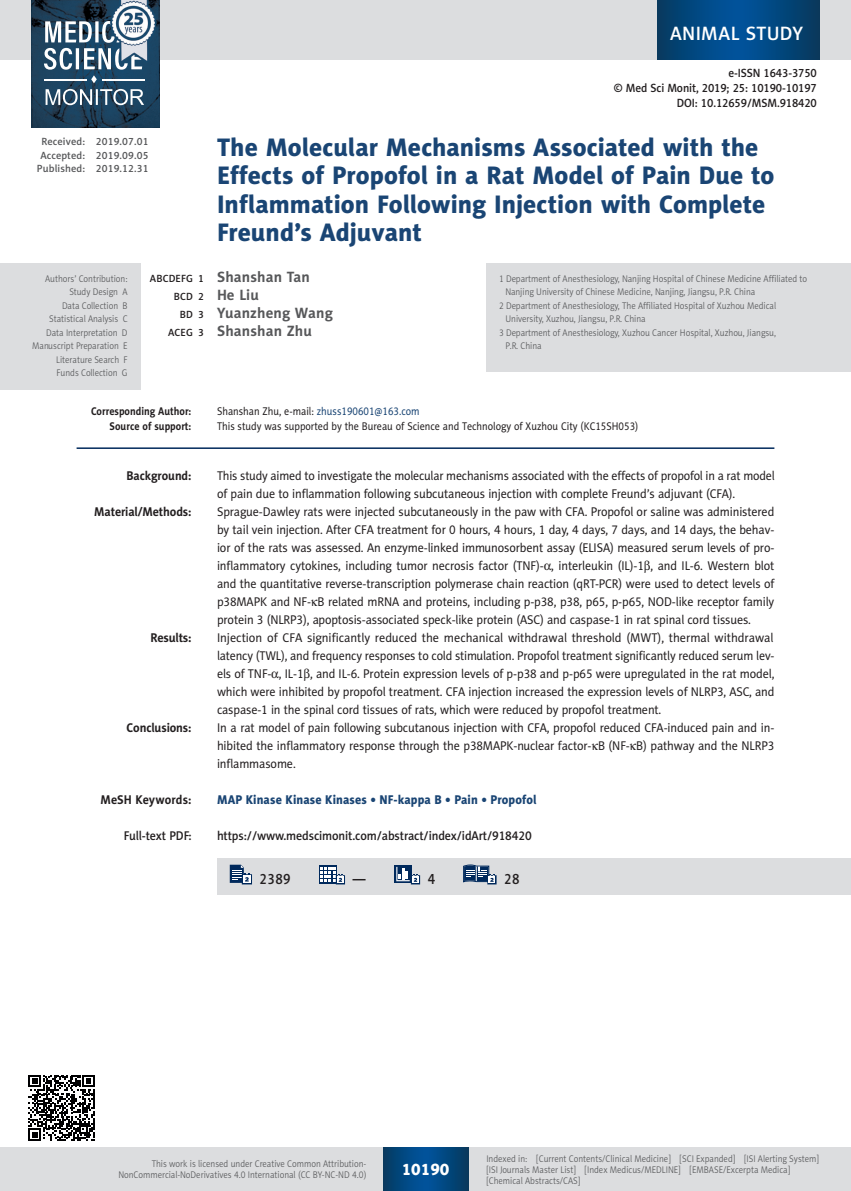
<style>
.page{position:relative;width:851px;height:1191px;background:#fff}
.page>*{position:absolute;margin:0;border:0;box-sizing:border-box;transform-origin:0 0}
.MSM_Tytul{font:25.5px/28.5px "Naomi Sans EFN Heavy";color:#1a4574}
.t1{font:19.5px "Naomi Sans EFN Medium";letter-spacing:.015em;color:#fff}
.t2{font:16.5px "Naomi Sans EFN Heavy";color:#fff}
.MSM_Autorzy{font:700 15px "Naomi Sans EFN";letter-spacing:.01em;color:#57585a}
.MSM_dane{font:15px "Naomi Sans EFN Medium";letter-spacing:.03em;color:#231f20;scale:.9 1}
.MSM_Summary_body{font:12.75px/18px "Naomi Sans EFN";letter-spacing:-.01em;color:#231f20;text-align:justify;scale:.95 1}
.MSM_Summary_body-2{font:12.75px/18px "Naomi Sans EFN";letter-spacing:-.01em;color:#231f20;text-align:justify}
.MSM_Summary_body-3{font:12.75px/18px "Naomi Sans EFN";letter-spacing:-.01em;color:#231f20;scale:.94 1}
.MSM_full_text_pdf{font:12.75px "Naomi Sans EFN Medium";letter-spacing:-.01em;color:#231f20;scale:.95 1}
.MSM_keywords{font:12.75px "Naomi Sans EFN Heavy";letter-spacing:.01em;color:#1a4574;scale:.95 1}
.MSM_Summary_body-4{font:700 12.75px "Naomi Sans EFN";letter-spacing:-.01em;color:#231f20;scale:.95 1}
.MSM_keywords-2{font:700 12.75px "Naomi Sans EFN";letter-spacing:.005em;color:#231f20;scale:.95 1}
.MSM_Summary_body-5{font:700 12.75px "Naomi Sans EFN";letter-spacing:-.01em;color:#231f20;scale:.94 1}
.MSM_Summary_body-6{font:700 12.75px "Naomi Sans EFN";letter-spacing:-.01em;color:#231f20}
.MSM_full_text_pdf-2{font:12px "Naomi Sans EFN Medium";letter-spacing:-.01em;color:#231f20;scale:.95 1}
.MSM_Support{font:11.25px "Naomi Sans EFN";color:#231f20;scale:.9 1}
.MSM_Adres{font:11.25px "Naomi Sans EFN";color:#231f20;scale:.9 1}
.MSM_Adres-2{font:700 11.25px "Naomi Sans EFN";color:#231f20;scale:.9 1}
.MSM_Support-2{font:700 11.25px "Naomi Sans EFN";color:#231f20;scale:.9 1}
.t3{font:10.5px "Naomi Sans EFN Medium";letter-spacing:.01em;color:#57585a}
.MSM_Afiliacja{font:9.75px/13.5px "Naomi Sans EFN Light";color:#57585a;scale:.9 1}
.MSM_pagina_sygnatura{font:9.75px/11.2px "Naomi Sans EFN Light";color:#57585a;text-align:right;scale:.9 1}
.s1{font-family:"Naomi Sans EFN Medium";font-weight:400;font-size:10.5px;color:#231f20}
.s2{color:#1a4574}
.s3{font-family:"Standard Sym L"}
</style>
<div class="page">
<div style="left:217px;top:858px;width:633px;height:36px;background:#dcdddf"></div>
<svg style="left:230px;top:864px;width:22px;height:20px"></svg>
<div style="left:319px;top:865px;width:17px;height:18px;background:#00295c"></div>
<svg style="left:320px;top:866px;width:25px;height:18px"></svg>
<div style="left:394px;top:865px;width:18px;height:18px;background:#00295c"></div>
<svg style="left:396px;top:867px;width:24px;height:17px"></svg>
<svg style="left:463px;top:864px;width:33px;height:20px"></svg>
<hr style="left:77px;top:447px;width:697px;height:2px;background:#00295c">
<div style="left:0;top:264px;width:140px;height:126px;background:#dcdddf"></div>
<div style="left:486px;top:264px;width:364px;height:108px;background:#dcdddf"></div>
<svg style="left:28px;top:1075px;width:67px;height:66px"></svg>
<hr style="left:850px;top:0;width:1px;height:60px;background:#dcdddf">
<div style="left:0;top:1148px;width:850px;height:43px;background:#dcdddf"></div>
<svg style="left:383px;top:1147px;width:85px;height:43px;background:#02477e"></svg>
<div style="left:0;top:0;width:850px;height:60px;background:#dcdddf"></div>
<img style="left:32px;top:0;width:127px;height:128px">
<img style="left:44px;top:21px;width:100px;height:49px">
<img style="left:45px;top:79px;width:41px;height:1px">
<img style="left:103px;top:79px;width:41px;height:1px">
<svg style="left:91px;top:75px;width:6px;height:8px"></svg>
<img style="left:46px;top:89px;width:98px;height:16px">
<svg style="left:657px;top:0;width:162px;height:60px;background:#02477e"></svg>
<h2 class="t1" style="left:670px;top:22px;width:134px">ANIMAL STUDY</h2>
<p class="MSM_full_text_pdf-2" style="left:728px;top:66px;width:95px">e-ISSN 1643-3750</p>
<p class="MSM_full_text_pdf-2" style="left:614px;top:81px;width:215px">© Med Sci Monit, 2019; 25: 10190-10197</p>
<p class="MSM_full_text_pdf-2" style="left:676px;top:96px;width:149px">DOI: 10.12659/MSM.918420</p>
<p class="MSM_Tytul" style="left:217px;top:132px;width:558px">The Molecular Mechanisms Associated with the Effects of Propofol in a Rat Model of Pain Due to Inflammation Following Injection with Complete Freund’s Adjuvant</p>
<p class="MSM_Autorzy" style="left:150px;top:268px;width:161px"><span class="s1">ABCDEFG 1</span> Shanshan Tan</p>
<p class="MSM_Autorzy" style="left:174px;top:286px;width:87px"><span class="s1">BCD 2</span> He Liu</p>
<p class="MSM_Autorzy" style="left:180px;top:304px;width:155px"><span class="s1">BD 3</span> Yuanzheng Wang</p>
<p class="MSM_Autorzy" style="left:168px;top:322px;width:145px"><span class="s1">ACEG 3</span> Shanshan Zhu</p>
<p class="t3" style="left:41px;top:136px;width:109px">Received: 2019.07.01</p>
<p class="t3" style="left:40px;top:149px;width:110px">Accepted: 2019.09.05</p>
<p class="t3" style="left:37px;top:163px;width:113px">Published: 2019.12.31</p>
<p class="MSM_Afiliacja" style="left:45px;top:272px;width:93px">Authors’ Contribution:</p>
<p class="MSM_Afiliacja" style="left:69px;top:285px;width:66px">Study Design A</p>
<p class="MSM_Afiliacja" style="left:62px;top:299px;width:74px">Data Collection B</p>
<p class="MSM_Afiliacja" style="left:49px;top:312px;width:89px">Statistical Analysis C</p>
<p class="MSM_Afiliacja" style="left:46px;top:326px;width:92px">Data Interpretation D</p>
<p class="MSM_Afiliacja" style="left:32px;top:339px;width:107px">Manuscript Preparation E</p>
<p class="MSM_Afiliacja" style="left:56px;top:353px;width:81px">Literature Search F</p>
<p class="MSM_Afiliacja" style="left:57px;top:366px;width:80px">Funds Collection G</p>
<p class="MSM_Afiliacja" style="left:505px;top:272px;width:337px;text-indent:-6px">1 Department of Anesthesiology, Nanjing Hospital of Chinese Medicine Affiliated to<br>Nanjing University of Chinese Medicine, Nanjing, Jiangsu, P.R. China</p>
<p class="MSM_Afiliacja" style="left:505px;top:299px;width:302px;text-indent:-6px">2 Department of Anesthesiology, The Affiliated Hospital of Xuzhou Medical<br>University, Xuzhou, Jiangsu, P.R. China</p>
<p class="MSM_Afiliacja" style="left:505px;top:326px;width:302px;text-indent:-6px">3 Department of Anesthesiology, Xuzhou Cancer Hospital, Xuzhou, Jiangsu,<br>P.R. China</p>
<p class="MSM_Adres-2" style="left:91px;top:404px;width:113px">Corresponding Author:</p>
<p class="MSM_Adres" style="left:217px;top:404px;width:227px">Shanshan Zhu, e-mail: <span class="s2">zhuss190601@163.com</span></p>
<p class="MSM_Support-2" style="left:110px;top:420px;width:92px">Source of support:</p>
<p class="MSM_Support" style="left:217px;top:420px;width:469px">This study was supported by the Bureau of Science and Technology of Xuzhou City (KC15SH053)</p>
<p class="MSM_Summary_body-5" style="left:126px;top:468px;width:71px">Background:</p>
<p class="MSM_Summary_body-3" style="left:217px;top:467px;width:594px">This study aimed to investigate the molecular mechanisms associated with the effects of propofol in a rat model of pain due to inflammation following subcutaneous injection with complete Freund’s adjuvant (CFA).</p>
<p class="MSM_Summary_body-4" style="left:94px;top:504px;width:104px">Material/Methods:</p>
<p class="MSM_Summary_body" style="left:217px;top:503px;width:588px">Sprague-Dawley rats were injected subcutaneously in the paw with CFA. Propofol or saline was administered by tail vein injection. After CFA treatment for 0 hours, 4 hours, 1 day, 4 days, 7 days, and 14 days, the behav&shy;ior of the rats was assessed. An enzyme-linked immunosorbent assay (ELISA) measured serum levels of pro&shy;inflammatory cytokines, including tumor necrosis factor (TNF)-<span class="s3">a</span>, interleukin (IL)-1<span class="s3">b</span>, and IL-6. Western blot and the quantitative reverse-transcription polymerase chain reaction (qRT-PCR) were used to detect levels of p38MAPK and NF-<span class="s3">k</span>B related mRNA and proteins, including p-p38, p38, p65, p-p65, NOD-like receptor family protein 3 (NLRP3), apoptosis-associated speck-like protein (ASC) and caspase-1 in rat spinal cord tissues.</p>
<p class="MSM_Summary_body-6" style="left:150px;top:630px;width:43px">Results:</p>
<p class="MSM_Summary_body-2" style="left:217px;top:629px;width:559px">Injection of CFA significantly reduced the mechanical withdrawal threshold (MWT), thermal withdrawal latency (TWL), and frequency responses to cold stimulation. Propofol treatment significantly reduced serum lev&shy;els of TNF-<span class="s3">a</span>, IL-1<span class="s3">b</span>, and IL-6. Protein expression levels of p-p38 and p-p65 were upregulated in the rat model, which were inhibited by propofol treatment. CFA injection increased the expression levels of NLRP3, ASC, and caspase-1 in the spinal cord tissues of rats, which were reduced by propofol treatment.</p>
<p class="MSM_Summary_body-4" style="left:127px;top:720px;width:70px">Conclusions:</p>
<p class="MSM_Summary_body" style="left:217px;top:719px;width:588px">In a rat model of pain following subcutanous injection with CFA, propofol reduced CFA-induced pain and in&shy;hibited the inflammatory response through the p38MAPK-nuclear factor-<span class="s3">k</span>B (NF-<span class="s3">k</span>B) pathway and the NLRP3 inflammasome.</p>
<p class="MSM_keywords-2" style="left:100px;top:792px;width:97px">MeSH Keywords:</p>
<p class="MSM_keywords" style="left:217px;top:792px;width:338px">MAP Kinase Kinase Kinases • NF-kappa B • Pain • Propofol</p>
<p class="MSM_full_text_pdf" style="left:124px;top:828px;width:73px">Full-text PDF:</p>
<p class="MSM_full_text_pdf" style="left:217px;top:828px;width:333px">https://www.medscimonit.com/abstract/index/idArt/918420</p>
<p class="MSM_dane" style="left:259px;top:870px;width:36px">2389</p>
<p class="MSM_dane" style="left:352px;top:870px;width:16px">—</p>
<p class="MSM_dane" style="left:427px;top:870px;width:10px">4</p>
<p class="MSM_dane" style="left:504px;top:870px;width:19px">28</p>
<p class="MSM_pagina_sygnatura" style="left:118px;top:1158px;width:277px">This work is licensed under Creative Common Attribution-<br>NonCommercial-NoDerivatives 4.0 International (CC BY-NC-ND 4.0)</p>
<p class="t2" style="left:401px;top:1159px;width:49px">10190</p>
<p class="MSM_Afiliacja" style="left:486px;top:1152px;width:371px;line-height:11.2px">Indexed in: [Current Contents/Clinical Medicine] [SCI Expanded] [ISI Alerting System] [ISI Journals Master List] [Index Medicus/MEDLINE] [EMBASE/Excerpta Medica] [Chemical Abstracts/CAS]</p>
</div>
